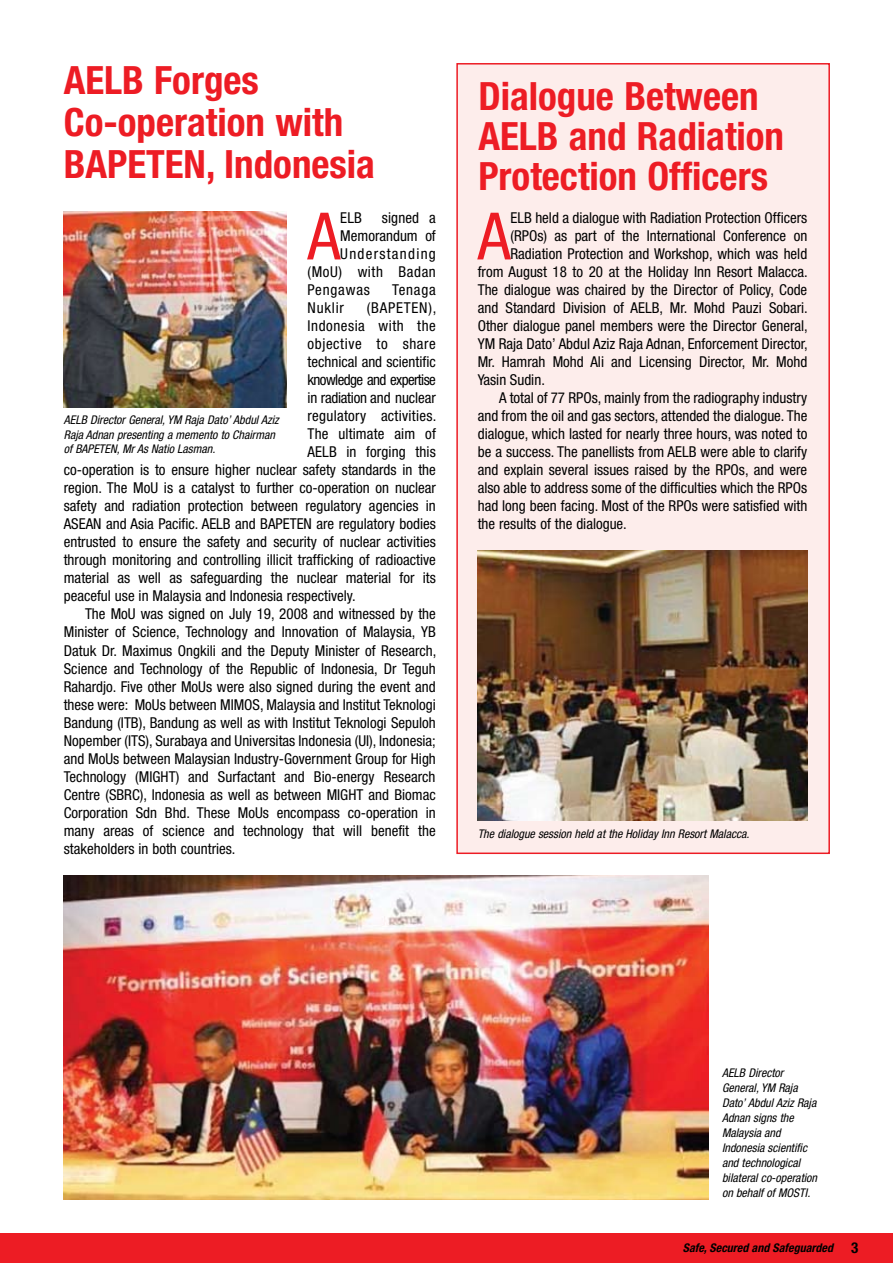
<style>
.page{position:relative;width:893px;height:1263px;background:#fff}
.page>*{position:absolute;margin:0;border:0;box-sizing:border-box;transform-origin:0 0}
.t1{font:condensed 65.4px "Helvetica Neue";color:#ed1c24}
.t2{font:700 condensed 39px/42px "Helvetica Neue";color:#ed1c24}
.t3{font:condensed 15px "Helvetica Neue";color:#000}
.t4{font:condensed 15px "Helvetica Neue";letter-spacing:.04em;color:#000}
.t5{font:condensed 15px "Helvetica Neue";letter-spacing:-.04em;color:#000}
.t6{font:condensed 15px "Helvetica Neue";letter-spacing:-.02em;color:#000}
.t7{font:condensed 15px "Helvetica Neue";letter-spacing:.02em;color:#000}
.t8{font:condensed 15px "Helvetica Neue";letter-spacing:.055em;color:#000}
.t9{font:condensed 15px "Helvetica Neue";letter-spacing:.035em;color:#000}
.t10{font:condensed 15px "Helvetica Neue";letter-spacing:.085em;color:#000}
.t11{font:italic condensed 12px/15px "Helvetica Neue";color:#000}
.t12{font:italic 700 condensed 12px "Helvetica Neue";color:#000}
.s1{font-style:normal;font-size:15px}
</style>
<div class="page">
<div style="left:0;top:1233px;width:893px;height:30px;background:#ed1c24"></div>
<div style="left:456px;top:63px;width:374px;height:791px;background:#fdedeb;border:2px solid #ed1c24"></div>
<img style="left:64px;top:875px;width:644px;height:324px">
<img style="left:478px;top:550px;width:329px;height:270px">
<img style="left:64px;top:212px;width:222px;height:195px">
<h2 class="t2" style="left:64px;top:59px;width:313px">AELB Forges<br>Co-operation with<br>BAPETEN, Indonesia</h2>
<h1 class="t1" style="left:308px;top:198px;width:34px">A</h1>
<p class="t3" style="left:340px;top:209px;width:23px">ELB</p>
<p class="t3" style="left:382px;top:209px;width:56px">signed a</p>
<p class="t3" style="left:340px;top:227px;width:97px">Memorandum of</p>
<p class="t10" style="left:340px;top:245px;width:97px">Understanding</p>
<p class="t4" style="left:308px;top:263px;width:130px">(MoU) with Badan</p>
<p class="t8" style="left:308px;top:281px;width:64px">Pengawas</p>
<p class="t3" style="left:392px;top:281px;width:45px">Tenaga</p>
<p class="t3" style="left:308px;top:299px;width:38px">Nuklir</p>
<p class="t8" style="left:367px;top:299px;width:71px">(BAPETEN),</p>
<p class="t9" style="left:308px;top:317px;width:130px">Indonesia with the</p>
<p class="t4" style="left:308px;top:335px;width:130px">objective to share</p>
<p class="t3" style="left:308px;top:353px;width:130px">technical and scientific</p>
<p class="t5" style="left:308px;top:371px;width:130px">knowledge and expertise</p>
<p class="t6" style="left:308px;top:389px;width:130px">in radiation and nuclear</p>
<p class="t7" style="left:308px;top:407px;width:130px">regulatory activities.</p>
<p class="t3" style="left:308px;top:425px;width:130px">The ultimate aim of</p>
<p class="t3" style="left:308px;top:443px;width:130px">AELB in forging this</p>
<p class="t3" style="left:64px;top:461px;width:374px">co-operation is to ensure higher nuclear safety standards in the</p>
<p class="t3" style="left:64px;top:479px;width:374px">region. The MoU is a catalyst to further co-operation on nuclear</p>
<p class="t3" style="left:64px;top:497px;width:374px">safety and radiation protection between regulatory agencies in</p>
<p class="t3" style="left:64px;top:515px;width:374px">ASEAN and Asia Pacific. AELB and BAPETEN are regulatory bodies</p>
<p class="t3" style="left:64px;top:533px;width:374px">entrusted to ensure the safety and security of nuclear activities</p>
<p class="t3" style="left:64px;top:551px;width:374px">through monitoring and controlling illicit trafficking of radioactive</p>
<p class="t3" style="left:64px;top:569px;width:374px">material as well as safeguarding the nuclear material for its</p>
<p class="t3" style="left:64px;top:587px;width:293px">peaceful use in Malaysia and Indonesia respectively.</p>
<p class="t3" style="left:85px;top:605px;width:352px">The MoU was signed on July 19, 2008 and witnessed by the</p>
<p class="t3" style="left:64px;top:623px;width:374px">Minister of Science, Technology and Innovation of Malaysia, YB</p>
<p class="t3" style="left:64px;top:641px;width:374px">Datuk Dr. Maximus Ongkili and the Deputy Minister of Research,</p>
<p class="t3" style="left:64px;top:659px;width:373px">Science and Technology of the Republic of Indonesia, Dr Teguh</p>
<p class="t3" style="left:64px;top:677px;width:373px">Rahardjo. Five other MoUs were also signed during the event and</p>
<p class="t3" style="left:64px;top:695px;width:374px">these were: MoUs between MIMOS, Malaysia and Institut Teknologi</p>
<p class="t3" style="left:64px;top:713px;width:374px">Bandung (ITB), Bandung as well as with Institut Teknologi Sepuloh</p>
<p class="t3" style="left:64px;top:731px;width:374px">Nopember (ITS), Surabaya and Universitas Indonesia (UI), Indonesia;</p>
<p class="t3" style="left:64px;top:749px;width:374px">and MoUs between Malaysian Industry-Government Group for High</p>
<p class="t3" style="left:64px;top:767px;width:373px">Technology (MIGHT) and Surfactant and Bio-energy Research</p>
<p class="t3" style="left:64px;top:785px;width:374px">Centre (SBRC), Indonesia as well as between MIGHT and Biomac</p>
<p class="t3" style="left:64px;top:803px;width:374px">Corporation Sdn Bhd. These MoUs encompass co-operation in</p>
<p class="t3" style="left:64px;top:821px;width:373px">many areas of science and technology that will benefit the</p>
<p class="t3" style="left:64px;top:839px;width:173px">stakeholders in both countries.</p>
<p class="t11" style="left:64px;top:413px;width:217px;line-height:14.2px">AELB Director General, YM Raja Dato’ Abdul Aziz<br>Raja Adnan presenting a memento to Chairman of BAPETEN, Mr As Natio Lasman.</p>
<h2 class="t2" style="left:478px;top:75px;width:307px;line-height:40.2px">Dialogue Between<br>AELB and Radiation<br>Protection Officers</h2>
<h1 class="t1" style="left:478px;top:198px;width:34px">A</h1>
<p class="t3" style="left:510px;top:209px;width:298px">ELB held a dialogue with Radiation Protection Officers</p>
<p class="t3" style="left:510px;top:227px;width:298px">(RPOs) as part of the International Conference on</p>
<p class="t3" style="left:510px;top:245px;width:298px">Radiation Protection and Workshop, which was held</p>
<p class="t3" style="left:478px;top:263px;width:332px">from August 18 to 20 at the Holiday Inn Resort Malacca.</p>
<p class="t3" style="left:478px;top:281px;width:331px">The dialogue was chaired by the Director of Policy, Code</p>
<p class="t3" style="left:478px;top:299px;width:332px">and Standard Division of AELB, Mr. Mohd Pauzi Sobari.</p>
<p class="t3" style="left:478px;top:317px;width:332px">Other dialogue panel members were the Director General,</p>
<p class="t3" style="left:478px;top:335px;width:332px">YM Raja Dato’ Abdul Aziz Raja Adnan, Enforcement Director,</p>
<p class="t3" style="left:478px;top:353px;width:331px">Mr. Hamrah Mohd Ali and Licensing Director, Mr. Mohd</p>
<p class="t3" style="left:478px;top:371px;width:69px">Yasin Sudin.</p>
<p class="t3" style="left:499px;top:389px;width:310px">A total of 77 RPOs, mainly from the radiography industry</p>
<p class="t3" style="left:478px;top:407px;width:331px">and from the oil and gas sectors, attended the dialogue. The</p>
<p class="t3" style="left:478px;top:425px;width:331px">dialogue, which lasted for nearly three hours, was noted to</p>
<p class="t3" style="left:478px;top:443px;width:331px">be a success. The panellists from AELB were able to clarify</p>
<p class="t3" style="left:478px;top:461px;width:331px">and explain several issues raised by the RPOs, and were</p>
<p class="t3" style="left:478px;top:479px;width:331px">also able to address some of the difficulties which the RPOs</p>
<p class="t3" style="left:478px;top:497px;width:331px">had long been facing. Most of the RPOs were satisfied with</p>
<p class="t3" style="left:478px;top:515px;width:151px">the results of the dialogue.</p>
<p class="t11" style="left:478px;top:827px;width:273px">The dialogue session held at the Holiday Inn Resort Malacca.</p>
<p class="t11" style="left:722px;top:1065px;width:97px">AELB Director<br>General, YM Raja<br>Dato’ Abdul Aziz Raja<br>Adnan signs the<br>Malaysia and<br>Indonesia scientific and technological bilateral co-operation on behalf of MOSTI.</p>
<p class="t12" style="left:683px;top:1240px;width:177px">Safe, Secured and Safeguarded <span class="s1">3</span></p>
</div>
